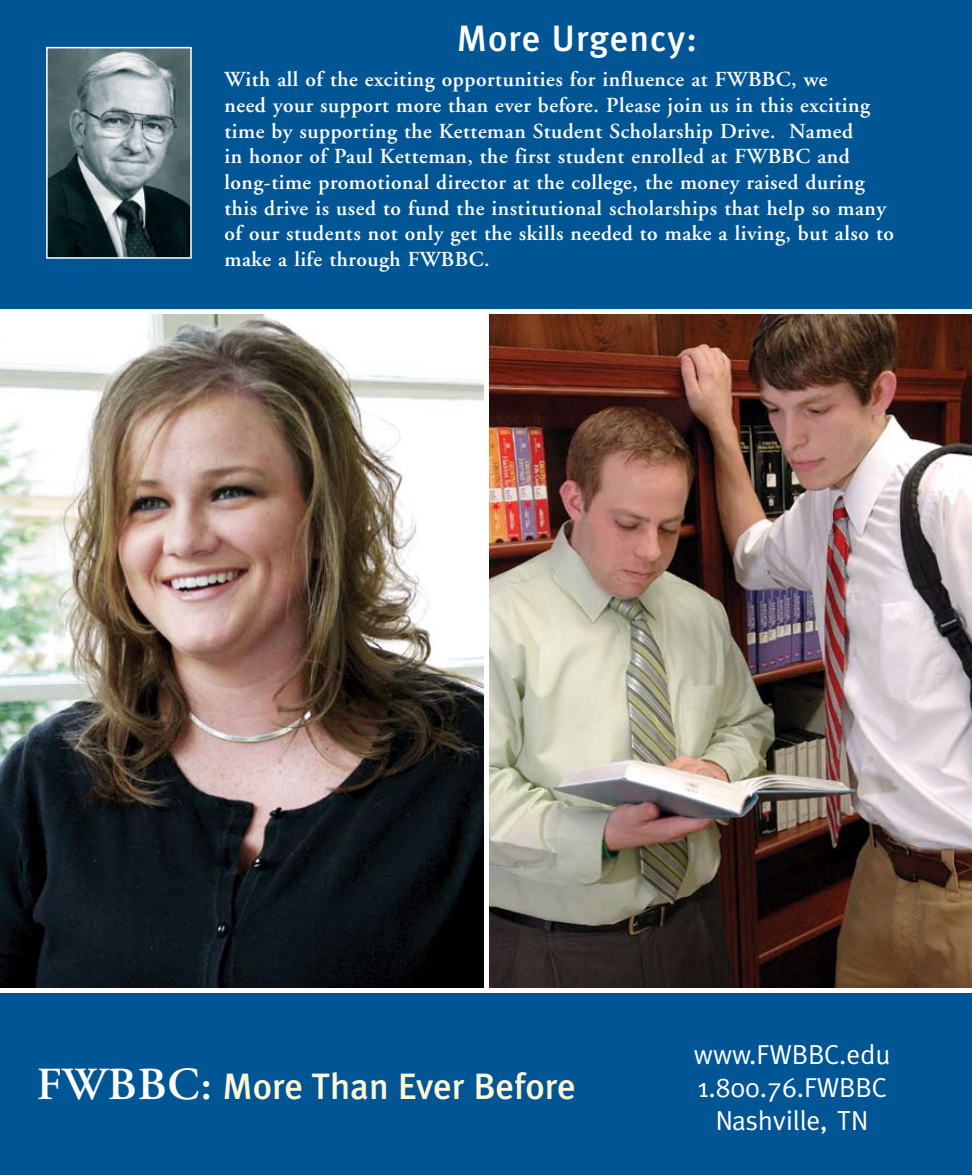
<style>
.page{position:relative;width:972px;height:1175px;background:#fff}
.page>*{position:absolute;margin:0;border:0;box-sizing:border-box;transform-origin:0 0}
.t1{font:500 36.6px "Meta Plus";color:#fdf7d5}
.t2{font:500 36.6px "Meta Plus";letter-spacing:.025em;color:#fff}
.t3{font:27.45px/33px "Meta";color:#fff;text-align:center}
.t4{font:600 21.45px/25.7px "Adobe Garamond";letter-spacing:.025em;color:#fff}
.s1{font-family:"Adobe Garamond";font-weight:600;font-size:45.75px;color:#fff}
</style>
<div class="page">
<img style="left:0;top:0;width:972px;height:1174px">
<h1 class="t2" style="left:457px;top:17px;width:242px">More Urgency:</h1>
<p class="t4" style="left:225px;top:67px;width:671px">With all of the exciting opportunities for influence at FWBBC, we<br>need your support more than ever before. Please join us in this exciting time by supporting the Ketteman Student Scholarship Drive. Named<br>in honor of Paul Ketteman, the first student enrolled at FWBBC and long-time promotional director at the college, the money raised during this drive is used to fund the institutional scholarships that help so many of our students not only get the skills needed to make a living, but also to make a life through FWBBC.</p>
<h1 class="t1" style="left:37px;top:1064px;width:540px"><span class="s1">FWBBC:</span> More Than Ever Before</h1>
<p class="t3" style="left:694px;top:1037px;width:198px">www.FWBBC.edu<br>1.800.76.FWBBC<br>Nashville, TN</p>
</div>
